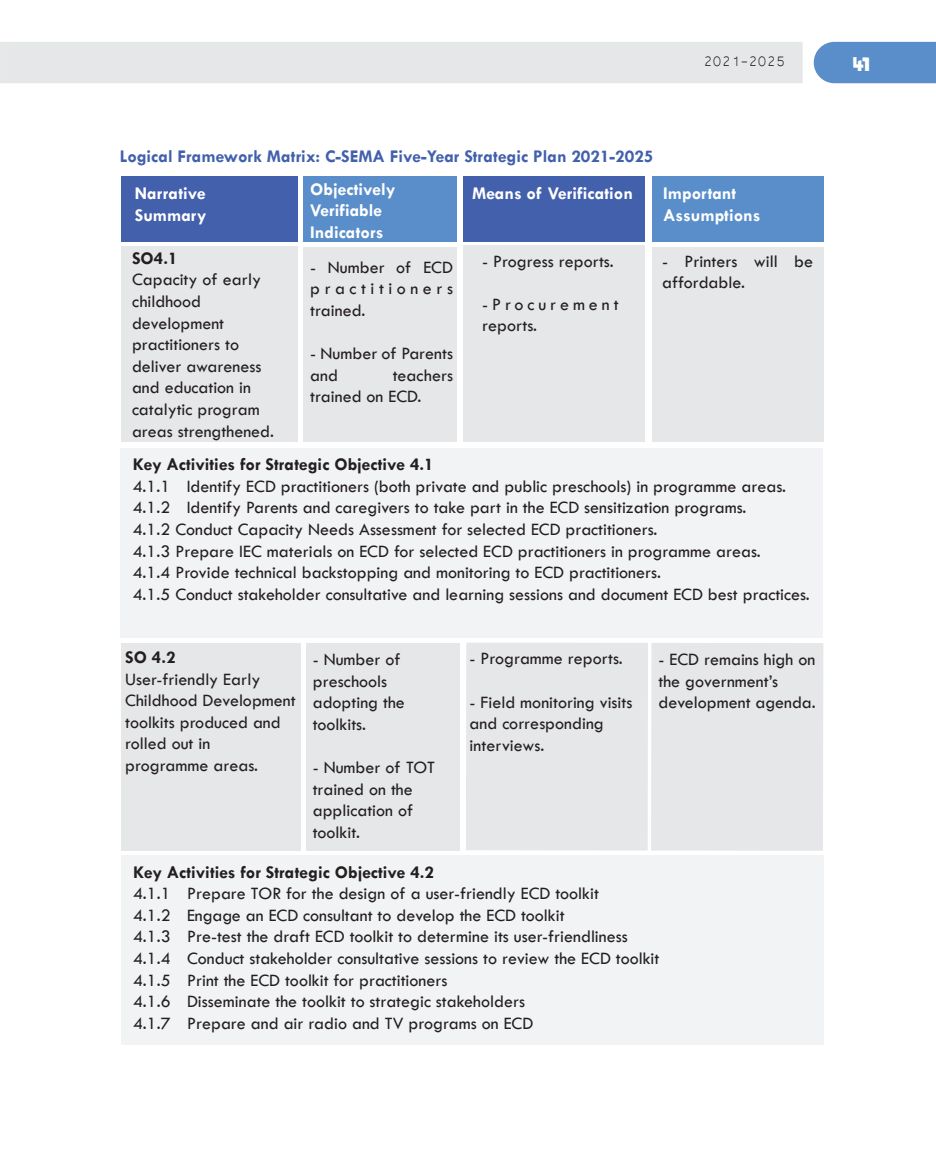
<style>
.page{position:relative;width:936px;height:1149px;background:#fff}
.page>*{position:absolute;margin:0;border:0;box-sizing:border-box;transform-origin:0 0}
.t1{font:18px/21.6px "Tw Cen";color:#231f20}
.t2{font:700 18px/21.6px "Tw Cen";color:#fff}
.t3{font:700 18px "Tw Cen";color:#231f20}
.t4{font:700 18px "Tw Cen";color:#4260ac}
.t5{font:18px/21.6px "Tw Cen";letter-spacing:.215em;color:#231f20}
.t6{font:17.7px "Microsoft Yi Baiti";color:#231f20}
.t7{font:700 17.7px "Riffic Free";color:#fff}
</style>
<div class="page">
<div style="left:121px;top:176px;width:176px;height:65px;background:#4260ac"></div>
<div style="left:303px;top:176px;width:153px;height:65px;background:#598eca"></div>
<div style="left:463px;top:176px;width:182px;height:65px;background:#4260ac"></div>
<div style="left:651px;top:176px;width:172px;height:65px;background:#598eca"></div>
<div style="left:121px;top:246px;width:176px;height:195px;background:#e6e7e9"></div>
<div style="left:303px;top:246px;width:153px;height:195px;background:#e6e7e9"></div>
<div style="left:463px;top:245px;width:182px;height:196px;background:#e6e7e9"></div>
<div style="left:651px;top:246px;width:172px;height:195px;background:#e6e7e9"></div>
<div style="left:121px;top:447px;width:701px;height:190px;background:#f2f3f4"></div>
<div style="left:121px;top:642px;width:179px;height:208px;background:#e6e7e9"></div>
<div style="left:306px;top:642px;width:153px;height:208px;background:#e6e7e9"></div>
<div style="left:466px;top:642px;width:182px;height:208px;background:#e6e7e9"></div>
<div style="left:651px;top:642px;width:172px;height:208px;background:#e6e7e9"></div>
<div style="left:121px;top:855px;width:702px;height:189px;background:#f2f3f4"></div>
<div style="left:0;top:42px;width:802px;height:41px;background:#e6e7e9"></div>
<div style="left:813px;top:42px;width:122px;height:41px;background:#598eca"></div>
<p class="t4" style="left:120px;top:146px;width:535px">Logical Framework Matrix: C-SEMA Five-Year Strategic Plan 2021-2025</p>
<p class="t6" style="left:703px;top:50px;width:83px">2021-2025</p>
<p class="t2" style="left:135px;top:182px;width:73px">Narrative<br>Summary</p>
<p class="t2" style="left:310px;top:177px;width:87px">Objectively<br>Verifiable<br>Indicators</p>
<p class="t2" style="left:472px;top:182px;width:162px">Means of Verification</p>
<p class="t2" style="left:663px;top:182px;width:99px">Important<br>Assumptions</p>
<p class="t3" style="left:132px;top:247px;width:47px">SO4.1</p>
<p class="t1" style="left:132px;top:269px;width:144px">Capacity of early childhood development practitioners to deliver awareness and education in catalytic program areas strengthened.</p>
<p class="t1" style="left:662px;top:250px;width:152px">- Printers will be affordable.</p>
<p class="t1" style="left:482px;top:250px;width:133px">- Progress reports.</p>
<p class="t5" style="left:482px;top:293px;width:138px">-Procurement reports.</p>
<p class="t1" style="left:310px;top:256px;width:144px;text-align:justify">- Number of ECD practitioners trained.</p>
<p class="t1" style="left:310px;top:342px;width:144px">- Number of Parents and</p>
<p class="t1" style="left:310px;top:364px;width:144px;text-indent:82px">teachers trained on ECD.</p>
<p class="t3" style="left:133px;top:453px;width:302px">Key Activities for Strategic Objective 4.1</p>
<p class="t1" style="left:133px;top:475px;width:678px">4.1.1 Identify ECD practitioners (both private and public preschools) in programme areas.<br>4.1.2 Identify Parents and caregivers to take part in the ECD sensitization programs.<br>4.1.2 Conduct Capacity Needs Assessment for selected ECD practitioners.<br>4.1.3 Prepare IEC materials on ECD for selected ECD practitioners in programme areas.<br>4.1.4 Provide technical backstopping and monitoring to ECD practitioners.<br>4.1.5 Conduct stakeholder consultative and learning sessions and document ECD best practices.</p>
<p class="t3" style="left:125px;top:646px;width:52px">SO 4.2</p>
<p class="t1" style="left:125px;top:667px;width:172px">User-friendly Early<br>Childhood Development toolkits produced and rolled out in programme areas.</p>
<p class="t1" style="left:313px;top:648px;width:94px">- Number of preschools adopting the toolkits.</p>
<p class="t1" style="left:313px;top:756px;width:124px">- Number of TOT trained on the application of toolkit.</p>
<p class="t1" style="left:469px;top:647px;width:155px">- Programme reports.</p>
<p class="t1" style="left:469px;top:691px;width:164px">- Field monitoring visits and corresponding interviews.</p>
<p class="t1" style="left:658px;top:648px;width:159px">- ECD remains high on the government’s development agenda.</p>
<p class="t3" style="left:133px;top:860px;width:302px">Key Activities for Strategic Objective 4.2</p>
<p class="t1" style="left:133px;top:882px;width:528px">4.1.1 Prepare TOR for the design of a user-friendly ECD toolkit<br>4.1.2 Engage an ECD consultant to develop the ECD toolkit<br>4.1.3 Pre-test the draft ECD toolkit to determine its user-friendliness 4.1.4 Conduct stakeholder consultative sessions to review the ECD toolkit 4.1.5 Print the ECD toolkit for practitioners<br>4.1.6 Disseminate the toolkit to strategic stakeholders<br>4.1.7 Prepare and air radio and TV programs on ECD</p>
<p class="t7" style="left:853px;top:54px;width:18px">41</p>
</div>
